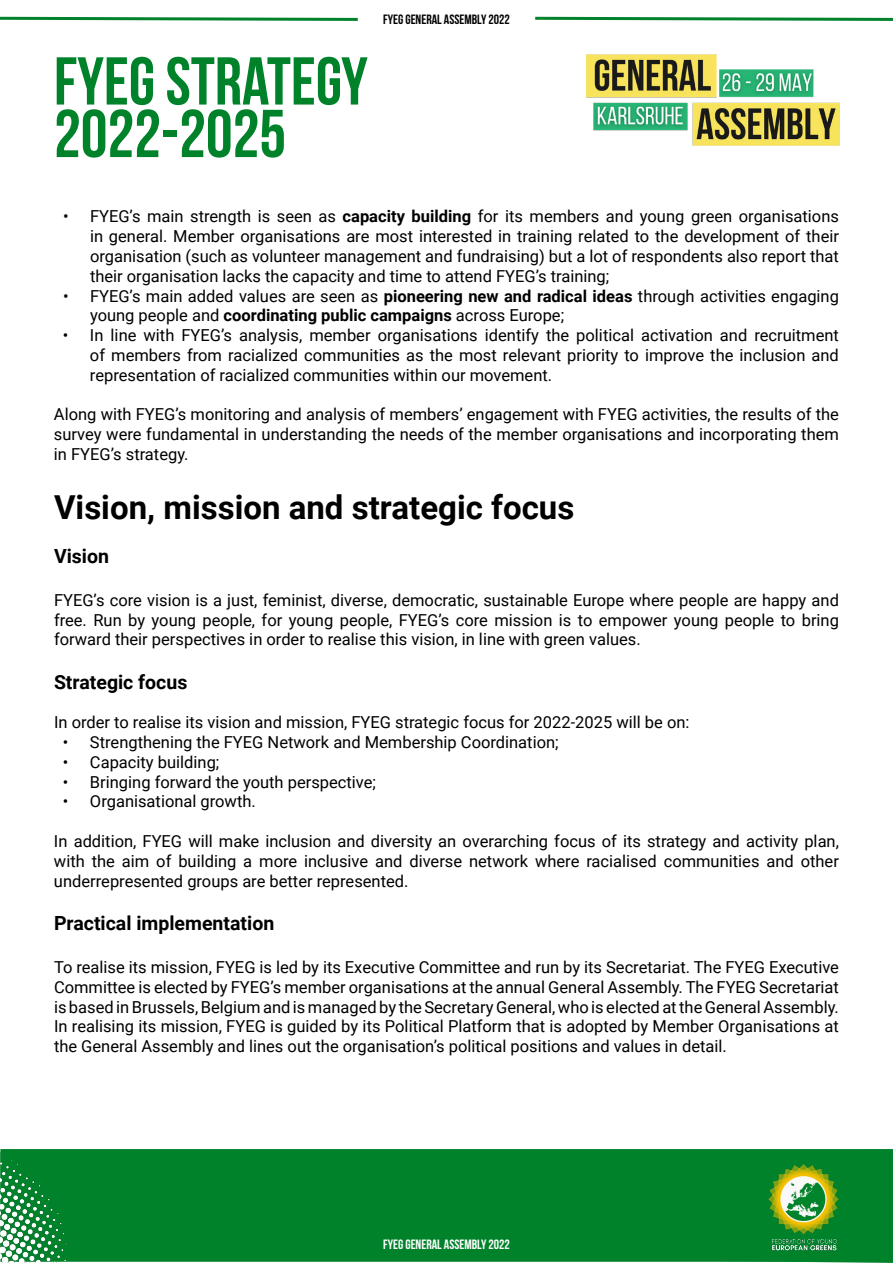
<style>
.page{position:relative;width:893px;height:1263px;background:#fff}
.page>*{position:absolute;margin:0;border:0;box-sizing:border-box;transform-origin:0 0}
.t1{font:700 67.5px/52.5px "Bebas Neue";color:#00822b}
.t2{font:700 33px "Roboto";color:#000}
.t3{font:700 19.5px "Roboto";color:#000}
.t4{font:16.5px/19.8px "Roboto";color:#000;text-align:justify}
.t5{font:700 13.5px "Bebas Neue";color:#fff}
.t6{font:700 13.5px "Bebas Neue";color:#000}
.s1{font-weight:700}
</style>
<div class="page">
<div style="left:400px;top:1150px;width:493px;height:113px;background:#00822b"></div>
<img style="left:586px;top:54px;width:253px;height:92px">
<img style="left:758px;top:1162px;width:90px;height:90px">
<img style="left:0;top:1149px;width:400px;height:114px">
<svg style="left:0;top:16px;width:358px;height:5px"></svg>
<svg style="left:535px;top:16px;width:358px;height:5px"></svg>
<h1 class="t1" style="left:54px;top:54px;width:315px">FYEG STRATEGY<br>2022-2025</h1>
<p class="t6" style="left:383px;top:11px;width:128px">FYEG GENERAL ASSEMBLY 2022</p>
<p class="t4" style="left:90px;top:206px;width:750px;text-indent:-27px">• FYEG’s main strength is seen as <span class="s1">capacity building</span> for its members and young green organisations in general. Member organisations are most interested in training related to the development of their organisation (such as volunteer management and fundraising) but a lot of respondents also report that their organisation lacks the capacity and time to attend FYEG’s training;</p>
<p class="t4" style="left:90px;top:285px;width:750px;text-indent:-27px">• FYEG’s main added values are seen as <span class="s1">pioneering new and radical ideas</span> through activities engaging young people and <span class="s1">coordinating public campaigns</span> across Europe;</p>
<p class="t4" style="left:90px;top:325px;width:750px;text-indent:-27px">• In line with FYEG’s analysis, member organisations identify the political activation and recruitment of members from racialized communities as the most relevant priority to improve the inclusion and representation of racialized communities within our movement.</p>
<p class="t4" style="left:54px;top:404px;width:786px">Along with FYEG’s monitoring and analysis of members’ engagement with FYEG activities, the results of the survey were fundamental in understanding the needs of the member organisations and incorporating them in FYEG’s strategy.</p>
<h2 class="t2" style="left:54px;top:484px;width:522px">Vision, mission and strategic focus</h2>
<p class="t3" style="left:54px;top:542px;width:57px">Vision</p>
<p class="t4" style="left:54px;top:589px;width:786px">FYEG’s core vision is a just, feminist, diverse, democratic, sustainable Europe where people are happy and free. Run by young people, for young people, FYEG’s core mission is to empower young people to bring forward their perspectives in order to realise this vision, in line with green values.</p>
<p class="t3" style="left:54px;top:668px;width:135px">Strategic focus</p>
<p class="t4" style="left:54px;top:712px;width:637px">In order to realise its vision and mission, FYEG strategic focus for 2022-2025 will be on:</p>
<p class="t4" style="left:63px;top:732px;width:497px">• Strengthening the FYEG Network and Membership Coordination;</p>
<p class="t4" style="left:63px;top:751px;width:158px">• Capacity building;</p>
<p class="t4" style="left:63px;top:771px;width:315px">• Bringing forward the youth perspective;</p>
<p class="t4" style="left:63px;top:791px;width:194px">• Organisational growth.</p>
<p class="t4" style="left:54px;top:831px;width:786px">In addition, FYEG will make inclusion and diversity an overarching focus of its strategy and activity plan, with the aim of building a more inclusive and diverse network where racialised communities and other underrepresented groups are better represented.</p>
<p class="t3" style="left:54px;top:909px;width:222px">Practical implementation</p>
<p class="t4" style="left:54px;top:957px;width:786px">To realise its mission, FYEG is led by its Executive Committee and run by its Secretariat. The FYEG Executive Committee is elected by FYEG’s member organisations at the annual General Assembly. The FYEG Secretariat is based in Brussels, Belgium and is managed by the Secretary General, who is elected at the General Assembly.<br>In realising its mission, FYEG is guided by its Political Platform that is adopted by Member Organisations at the General Assembly and lines out the organisation’s political positions and values in detail.</p>
<p class="t5" style="left:383px;top:1237px;width:128px">FYEG GENERAL ASSEMBLY 2022</p>
</div>
